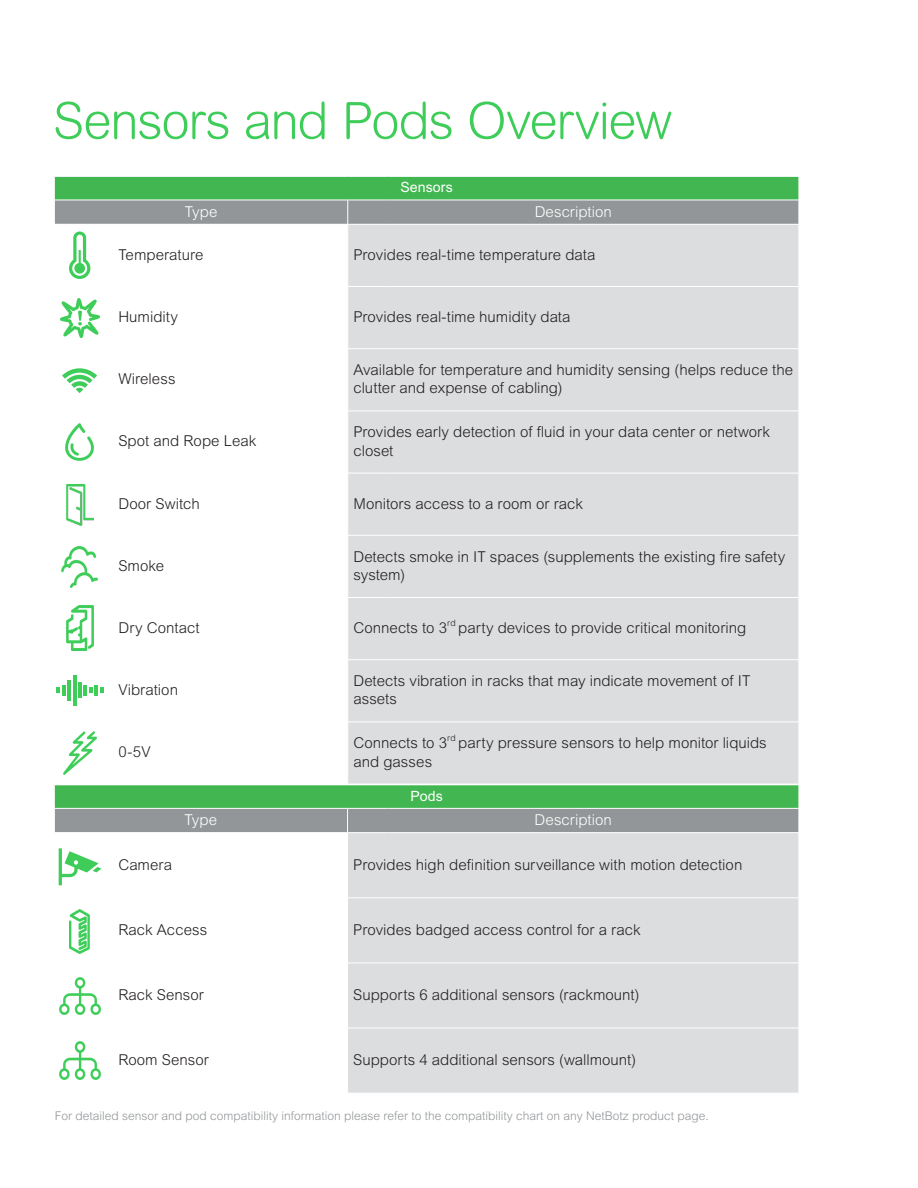
<style>
.page{position:relative;width:918px;height:1188px;background:#fff}
.page>*{position:absolute;margin:0;border:0;box-sizing:border-box;transform-origin:0 0}
.H1_Headline{font:300 51px "Arial Rounded MT Pro";letter-spacing:-.025em;color:#3dcd58}
.Body_Copy{font:300 15px/18.3px "Arial MT Pro";color:#231f20}
.Body_Copy-2{font:300 15px "Arial MT Pro";letter-spacing:.005em;color:#fff}
.Body_Copy-3{font:14.1px "Arial MT Pro";letter-spacing:.005em;color:#fff}
.t1{font:300 12px "Arial MT Pro";color:#939598}
.Body_Copy-4{font:300 8.7px "Arial MT Pro";color:#231f20}
</style>
<div class="page">
<div style="left:348px;top:225px;width:451px;height:559px;background:#dcdddf"></div>
<svg style="left:54px;top:177px;width:745px;height:47px;background:#6da877"></svg>
<hr style="left:348px;top:286px;width:41px;height:1px;background:#fff">
<hr style="left:389px;top:286px;width:410px;height:1px;background:#fff">
<hr style="left:348px;top:348px;width:41px;height:1px;background:#fff">
<hr style="left:389px;top:348px;width:410px;height:1px;background:#fff">
<hr style="left:348px;top:411px;width:41px;height:1px;background:#fff">
<hr style="left:389px;top:411px;width:410px;height:1px;background:#fff">
<hr style="left:348px;top:473px;width:41px;height:1px;background:#fff">
<hr style="left:389px;top:473px;width:410px;height:1px;background:#fff">
<hr style="left:348px;top:535px;width:41px;height:1px;background:#fff">
<hr style="left:389px;top:535px;width:410px;height:1px;background:#fff">
<hr style="left:348px;top:597px;width:41px;height:1px;background:#fff">
<hr style="left:389px;top:597px;width:410px;height:1px;background:#fff">
<hr style="left:348px;top:659px;width:41px;height:1px;background:#fff">
<hr style="left:389px;top:659px;width:410px;height:1px;background:#fff">
<hr style="left:348px;top:722px;width:41px;height:1px;background:#fff">
<hr style="left:389px;top:722px;width:410px;height:1px;background:#fff">
<hr style="left:54px;top:200px;width:294px;height:1px;background:#fff">
<hr style="left:348px;top:200px;width:41px;height:1px;background:#fff">
<hr style="left:389px;top:200px;width:410px;height:1px;background:#fff">
<svg style="left:69px;top:231px;width:22px;height:48px"></svg>
<img style="left:60px;top:298px;width:39px;height:39px">
<svg style="left:62px;top:368px;width:35px;height:25px"></svg>
<img style="left:66px;top:485px;width:27px;height:41px">
<img style="left:62px;top:546px;width:36px;height:41px">
<img style="left:66px;top:606px;width:27px;height:45px">
<img style="left:65px;top:423px;width:29px;height:38px">
<img style="left:63px;top:732px;width:33px;height:42px">
<svg style="left:84px;top:685px;width:19px;height:10px"></svg>
<svg style="left:57px;top:685px;width:8px;height:10px"></svg>
<hr style="left:78px;top:683px;width:4px;height:15px;background:#3dcd58">
<hr style="left:68px;top:680px;width:3px;height:20px;background:#3dcd58">
<hr style="left:73px;top:675px;width:3px;height:30px;background:#3dcd58">
<div style="left:348px;top:833px;width:451px;height:260px;background:#dcdddf"></div>
<svg style="left:54px;top:785px;width:745px;height:47px;background:#6ca776"></svg>
<hr style="left:348px;top:897px;width:40px;height:1px;background:#fff">
<hr style="left:388px;top:897px;width:411px;height:1px;background:#fff">
<hr style="left:348px;top:963px;width:40px;height:1px;background:#fff">
<hr style="left:388px;top:963px;width:411px;height:1px;background:#fff">
<hr style="left:348px;top:1028px;width:40px;height:1px;background:#fff">
<hr style="left:388px;top:1028px;width:411px;height:1px;background:#fff">
<hr style="left:54px;top:808px;width:294px;height:1px;background:#fff">
<hr style="left:348px;top:808px;width:40px;height:1px;background:#fff">
<hr style="left:388px;top:808px;width:411px;height:1px;background:#fff">
<img style="left:70px;top:909px;width:20px;height:44px">
<img style="left:59px;top:1042px;width:41px;height:37px">
<svg style="left:59px;top:848px;width:42px;height:37px"></svg>
<img style="left:59px;top:977px;width:41px;height:37px">
<p class="H1_Headline" style="left:53px;top:91px;width:621px">Sensors and Pods Overview</p>
<p class="Body_Copy-3" style="left:400px;top:179px;width:54px">Sensors</p>
<p class="Body_Copy-2" style="left:185px;top:202px;width:34px">Type</p>
<p class="Body_Copy-2" style="left:535px;top:202px;width:79px">Description</p>
<p class="Body_Copy" style="left:118px;top:246px;width:87px">Temperature</p>
<p class="Body_Copy" style="left:353px;top:246px;width:244px">Provides real-time temperature data</p>
<p class="Body_Copy" style="left:118px;top:308px;width:61px">Humidity</p>
<p class="Body_Copy" style="left:353px;top:308px;width:219px">Provides real-time humidity data</p>
<p class="Body_Copy" style="left:118px;top:370px;width:59px">Wireless</p>
<p class="Body_Copy" style="left:353px;top:361px;width:441px">Available for temperature and humidity sensing (helps reduce the clutter and expense of cabling)</p>
<p class="Body_Copy" style="left:118px;top:432px;width:139px">Spot and Rope Leak</p>
<p class="Body_Copy" style="left:353px;top:423px;width:418px">Provides early detection of fluid in your data center or network closet</p>
<p class="Body_Copy" style="left:118px;top:494px;width:83px">Door Switch</p>
<p class="Body_Copy" style="left:353px;top:494px;width:231px">Monitors access to a room or rack</p>
<p class="Body_Copy" style="left:118px;top:557px;width:47px">Smoke</p>
<p class="Body_Copy" style="left:353px;top:548px;width:433px">Detects smoke in IT spaces (supplements the existing fire safety system)</p>
<p class="Body_Copy" style="left:118px;top:619px;width:83px">Dry Contact</p>
<p class="Body_Copy" style="left:353px;top:619px;width:95px">Connects to 3</p>
<p class="Body_Copy-4" style="left:447px;top:617px;width:10px">rd</p>
<p class="Body_Copy" style="left:458px;top:619px;width:290px">party devices to provide critical monitoring</p>
<p class="Body_Copy" style="left:118px;top:681px;width:61px">Vibration</p>
<p class="Body_Copy" style="left:353px;top:672px;width:398px">Detects vibration in racks that may indicate movement of IT assets</p>
<p class="Body_Copy" style="left:118px;top:743px;width:34px">0-5V</p>
<p class="Body_Copy" style="left:353px;top:734px;width:95px">Connects to 3</p>
<p class="Body_Copy-4" style="left:447px;top:733px;width:10px">rd</p>
<p class="Body_Copy" style="left:458px;top:734px;width:310px">party pressure sensors to help monitor liquids</p>
<p class="Body_Copy" style="left:353px;top:752px;width:80px">and gasses</p>
<p class="Body_Copy-3" style="left:411px;top:788px;width:34px">Pods</p>
<p class="Body_Copy-2" style="left:185px;top:810px;width:34px">Type</p>
<p class="Body_Copy-2" style="left:535px;top:810px;width:79px">Description</p>
<p class="Body_Copy" style="left:118px;top:856px;width:55px">Camera</p>
<p class="Body_Copy" style="left:353px;top:856px;width:391px">Provides high definition surveillance with motion detection</p>
<p class="Body_Copy" style="left:118px;top:921px;width:91px">Rack Access</p>
<p class="Body_Copy" style="left:353px;top:921px;width:289px">Provides badged access control for a rack</p>
<p class="Body_Copy" style="left:118px;top:986px;width:87px">Rack Sensor</p>
<p class="Body_Copy" style="left:353px;top:986px;width:288px">Supports 6 additional sensors (rackmount)</p>
<p class="Body_Copy" style="left:118px;top:1051px;width:92px">Room Sensor</p>
<p class="Body_Copy" style="left:353px;top:1051px;width:284px">Supports 4 additional sensors (wallmount)</p>
<p class="t1" style="left:55px;top:1108px;width:656px">For detailed sensor and pod compatibility information please refer to the compatibility chart on any NetBotz product page.</p>
</div>
